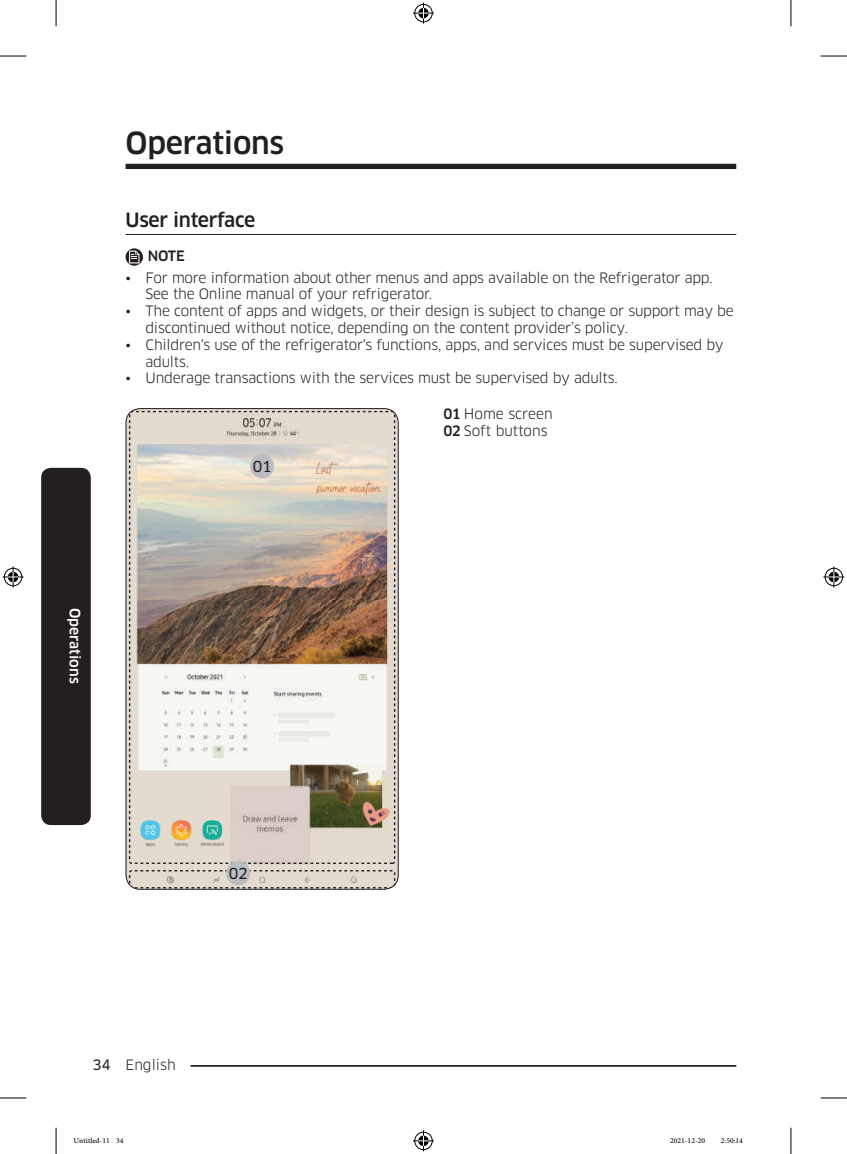
<style>
.page{position:relative;width:847px;height:1154px;background:#fff}
.page>*{position:absolute;margin:0;border:0;box-sizing:border-box;transform-origin:0 0}
.t1{font:500 29.75px "Samsung Clan Pro";letter-spacing:-.01em;color:#231f20}
.t2{font:500 19.25px "Samsung Clan Pro";letter-spacing:-.015em;color:#231f20}
.t3{font:14.88px "Samsung Clan Pro News";color:#231f20}
.t4{font:14px/16.8px "Samsung Clan Pro";letter-spacing:-.015em;color:#231f20}
.t5{font:500 14px "Samsung Clan Pro";color:#fff}
.t6{font:500 14px "Samsung Clan Pro";color:#231f20}
.t7{font:10.5px "Adobe Arabic";color:#000}
.s1{font-family:"Samsung Clan Pro News"}
.s2{font-weight:500}
</style>
<div class="page">
<hr style="left:125px;top:1065px;width:611px;height:2px;background:#231f20">
<div style="left:111px;top:1055px;width:79px;height:17px;background:#fff"></div>
<div style="left:125px;top:164px;width:611px;height:5px;background:#231f20"></div>
<hr style="left:125px;top:234px;width:611px;height:1px;background:#231f20">
<svg style="left:125px;top:248px;width:18px;height:18px"></svg>
<svg style="left:129px;top:251px;width:10px;height:12px"></svg>
<img style="left:127px;top:408px;width:271px;height:482px">
<img style="left:129px;top:411px;width:266px;height:453px">
<svg style="left:129px;top:870px;width:266px;height:18px;background:#d3ccc2"></svg>
<div style="left:250px;top:454px;width:24px;height:24px;background:#bcbdc0;border-radius:50%"></div>
<div style="left:226px;top:861px;width:24px;height:24px;background:#bcbdc0;border-radius:50%"></div>
<div style="left:125px;top:408px;width:273px;height:482px;border:1px solid #231f20;border-radius:14px"></div>
<div style="left:41px;top:468px;width:50px;height:357px;background:#231f20;border-radius:10px"></div>
<svg style="left:0;top:56px;width:26px;height:1px"></svg>
<svg style="left:820px;top:56px;width:26px;height:1px"></svg>
<svg style="left:0;top:1097px;width:26px;height:1px"></svg>
<svg style="left:820px;top:1097px;width:26px;height:1px"></svg>
<svg style="left:56px;top:0;width:1px;height:26px"></svg>
<svg style="left:56px;top:1128px;width:1px;height:26px"></svg>
<svg style="left:790px;top:0;width:1px;height:26px"></svg>
<svg style="left:790px;top:1128px;width:1px;height:26px"></svg>
<svg style="left:413px;top:3px;width:21px;height:21px"></svg>
<svg style="left:413px;top:1130px;width:21px;height:21px"></svg>
<svg style="left:3px;top:566px;width:21px;height:21px"></svg>
<svg style="left:823px;top:566px;width:21px;height:21px"></svg>
<h1 class="t1" style="left:125px;top:125px;width:160px">Operations</h1>
<h2 class="t2" style="left:125px;top:208px;width:131px">User interface</h2>
<p class="t6" style="left:148px;top:247px;width:39px">NOTE</p>
<p class="t4" style="left:145px;top:269px;width:568px;text-indent:-20px">• For more information about other menus and apps available on the Refrigerator app.<br>See the Online manual of your refrigerator.</p>
<p class="t4" style="left:145px;top:303px;width:589px;text-indent:-20px">• The content of apps and widgets, or their design is subject to change or support may be discontinued without notice, depending on the content provider’s policy.</p>
<p class="t4" style="left:145px;top:336px;width:579px;text-indent:-20px">• Children's use of the refrigerator's functions, apps, and services must be supervised by adults.</p>
<p class="t4" style="left:125px;top:370px;width:493px">• Underage transactions with the services must be supervised by adults.</p>
<p class="t5" style="left:83px;top:608px;width:77px;rotate:90deg">Operations</p>
<p class="t3" style="left:252px;top:458px;width:21px">01</p>
<p class="t3" style="left:229px;top:865px;width:21px">02</p>
<p class="t4" style="left:92px;top:1056px;width:85px"><span class="s1">34</span> English</p>
<p class="t4" style="left:443px;top:406px;width:111px"><span class="s2">01</span> Home screen<br><span class="s2">02</span> Soft buttons</p>
<p class="t7" style="left:74px;top:1133px;width:51px">Untitled-11 34</p>
<p class="t7" style="left:669px;top:1133px;width:37px">2021-12-20</p>
<p class="t7" style="left:720px;top:1133px;width:24px">2:50:14</p>
</div>
